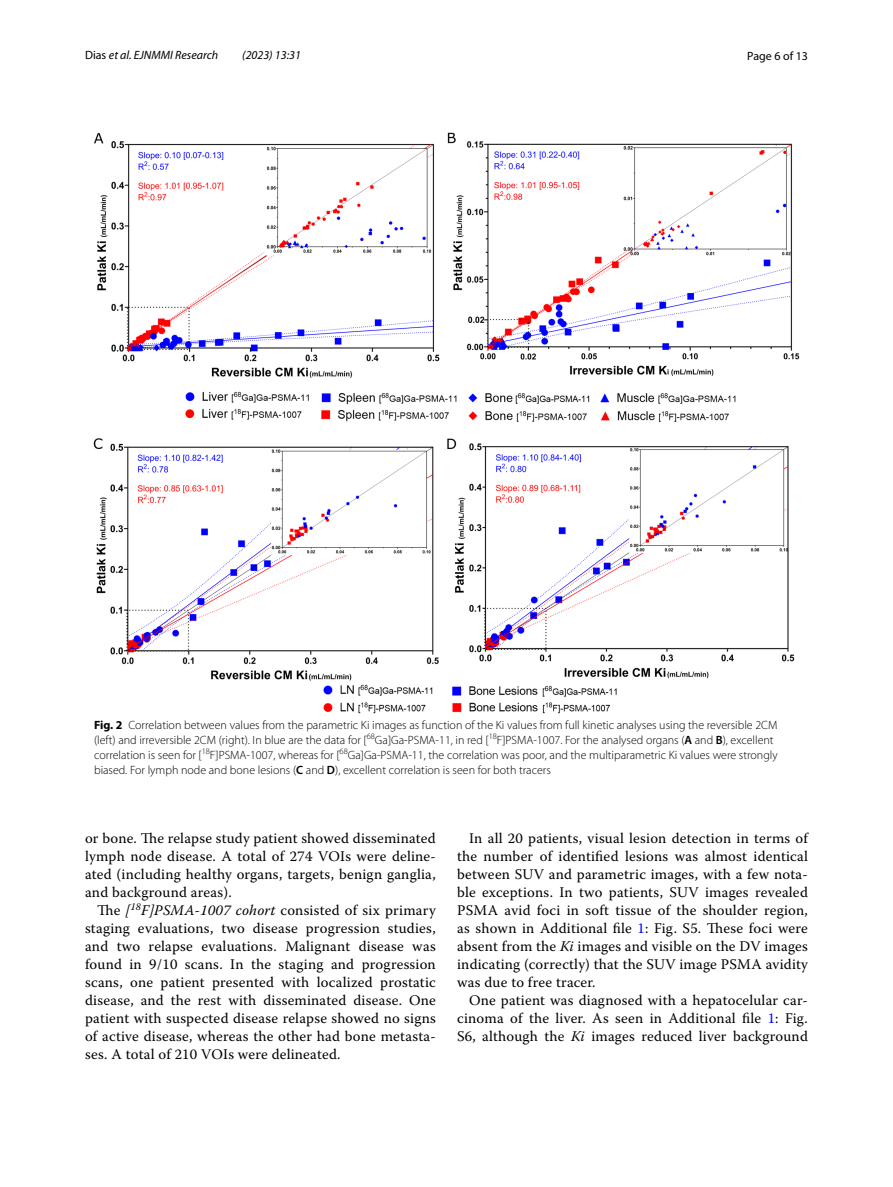
<style>
.page{position:relative;width:893px;height:1187px;background:#fff}
.page>*{position:absolute;margin:0;border:0;box-sizing:border-box;transform-origin:0 0}
.t1{font:14.7px/18px "Warnock Pro";letter-spacing:.015em;color:#000;text-align:justify}
.t2{font:300 12px/15px "Myriad Pro";color:#000}
.t3{font:italic 12px "Myriad Pro";color:#000}
.t4{font:12px "Myriad Pro";color:#000}
.s1{font-style:normal}
.s2{font-weight:700}
.s3{font-weight:600}
.s4{font-style:italic}
.s5{color:#00f}
</style>
<div class="page">
<img style="left:94px;top:133px;width:705px;height:580px">
<p class="t3" style="left:85px;top:48px;width:135px"><span class="s1">Dias</span> et al. EJNMMI Research</p>
<p class="t3" style="left:242px;top:48px;width:60px">(2023) 13:31</p>
<p class="t4" style="left:747px;top:48px;width:62px">Page 6 of 13</p>
<p class="t2" style="left:94px;top:717px;width:685px"><span class="s2">Fig. 2</span> Correlation between values from the parametric Ki images as function of the Ki values from full kinetic analyses using the reversible 2CM (left) and irreversible 2CM (right). In blue are the data for [<sup>68</sup>Ga]Ga-PSMA-11, in red [<sup>18</sup>F]PSMA-1007. For the analysed organs (<span class="s3">A</span> and <span class="s3">B</span>), excellent correlation is seen for [<sup>18</sup>F]PSMA-1007, whereas for [<sup>68</sup>Ga]Ga-PSMA-11, the correlation was poor, and the multiparametric Ki values were strongly biased. For lymph node and bone lesions (<span class="s3">C</span> and <span class="s3">D</span>), excellent correlation is seen for both tracers</p>
<p class="t1" style="left:85px;top:829px;width:352px">or bone. The relapse study patient showed disseminated lymph node disease. A total of 274 VOIs were deline&shy;ated (including healthy organs, targets, benign ganglia, and background areas).</p>
<p class="t1" style="left:85px;top:901px;width:352px;text-indent:12px">The <span class="s4">[</span><sup>18</sup><span class="s4">F]PSMA-1007 cohort</span> consisted of six primary staging evaluations, two disease progression studies, and two relapse evaluations. Malignant disease was found in 9/10 scans. In the staging and progression scans, one patient presented with localized prostatic disease, and the rest with disseminated disease. One patient with suspected disease relapse showed no signs of active disease, whereas the other had bone metasta&shy;ses. A total of 210 VOIs were delineated.</p>
<p class="t1" style="left:457px;top:829px;width:352px;text-indent:12px">In all 20 patients, visual lesion detection in terms of the number of identified lesions was almost identical between SUV and parametric images, with a few nota&shy;ble exceptions. In two patients, SUV images revealed PSMA avid foci in soft tissue of the shoulder region, as shown in Additional file <span class="s5">1</span>: Fig. S5. These foci were absent from the <span class="s4">Ki</span> images and visible on the DV images indicating (correctly) that the SUV image PSMA avidity was due to free tracer.</p>
<p class="t1" style="left:457px;top:991px;width:352px;text-indent:12px">One patient was diagnosed with a hepatocelular car&shy;cinoma of the liver. As seen in Additional file <span class="s5">1</span>: Fig.<br>S6, although the <span class="s4">Ki</span> images reduced liver background</p>
</div>
